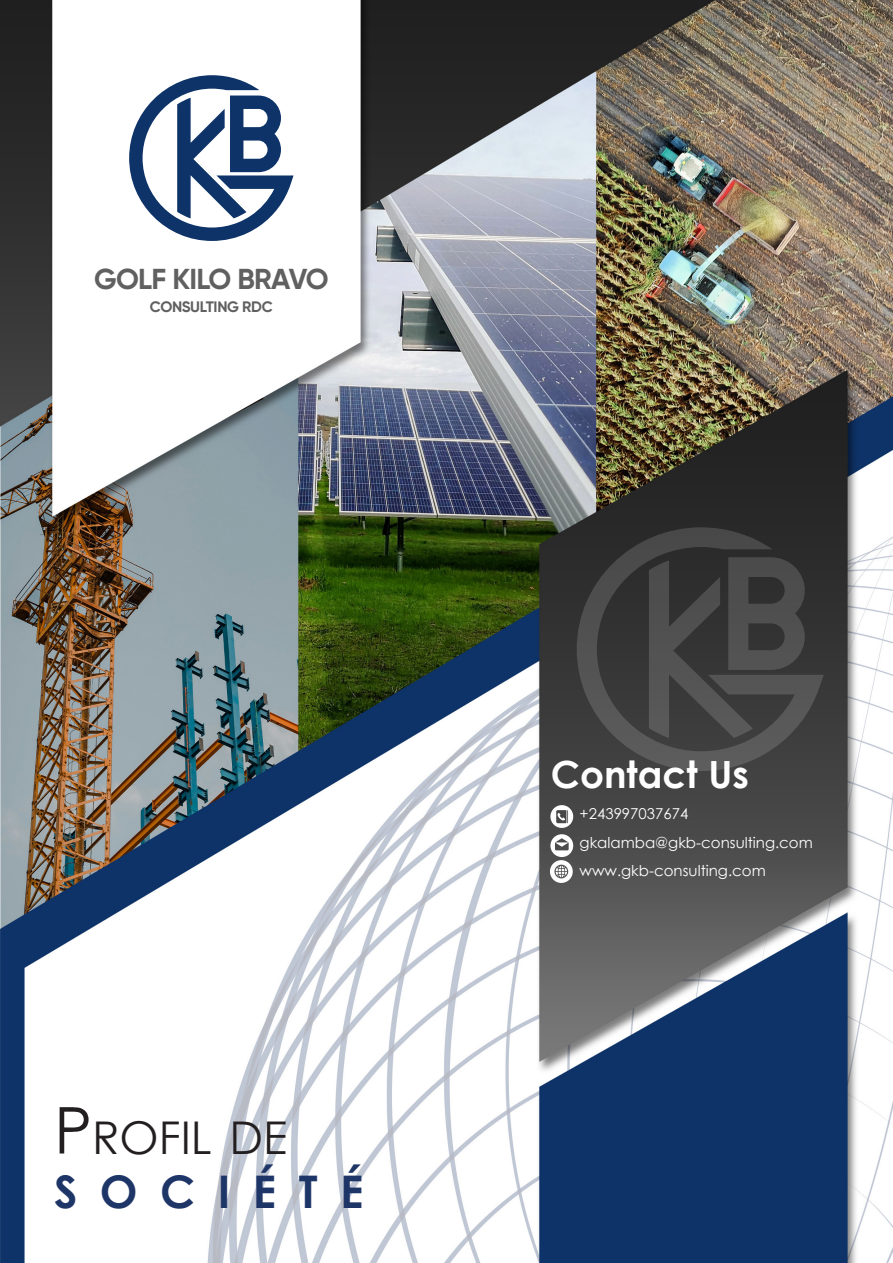
<style>
.page{position:relative;width:893px;height:1263px;background:#fff}
.page>*{position:absolute;margin:0;border:0;box-sizing:border-box;transform-origin:0 0}
.t1{font:45.15px "Century Gothic";color:#231f20}
.t2{font:700 45px "Century Gothic";letter-spacing:.5em;color:#1e3567}
.t3{font:700 37.5px "Century Gothic";color:#fff}
.t4{font:700 28.8px "Gilroy";letter-spacing:-.02em;color:#606060}
.t5{font:700 15.15px "Gilroy";letter-spacing:-.02em;color:#606060}
.t6{font:15px/28.5px "Century Gothic";color:#fff}
.s1{font-size:64.5px}
</style>
<div class="page">
<img style="left:0;top:0;width:893px;height:1263px">
<svg style="left:129px;top:75px;width:165px;height:166px"></svg>
<svg style="left:550px;top:805px;width:23px;height:23px"></svg>
<svg style="left:550px;top:834px;width:23px;height:49px"></svg>
<svg style="left:577px;top:527px;width:247px;height:244px;background:#414141"></svg>
<h3 class="t4" style="left:94px;top:261px;width:236px">GOLF KILO BRAVO</h3>
<p class="t5" style="left:150px;top:297px;width:124px">CONSULTING RDC</p>
<h1 class="t1" style="left:54px;top:1106px;width:235px"><span class="s1">P</span>ROFIL DE</h1>
<h2 class="t2" style="left:54px;top:1157px;width:311px">SOCIÉTÉ</h2>
<h3 class="t3" style="left:551px;top:745px;width:199px">Contact Us</h3>
<p class="t6" style="left:580px;top:799px;width:235px">+243997037674 gkalamba@gkb-consulting.com www.gkb-consulting.com</p>
</div>
